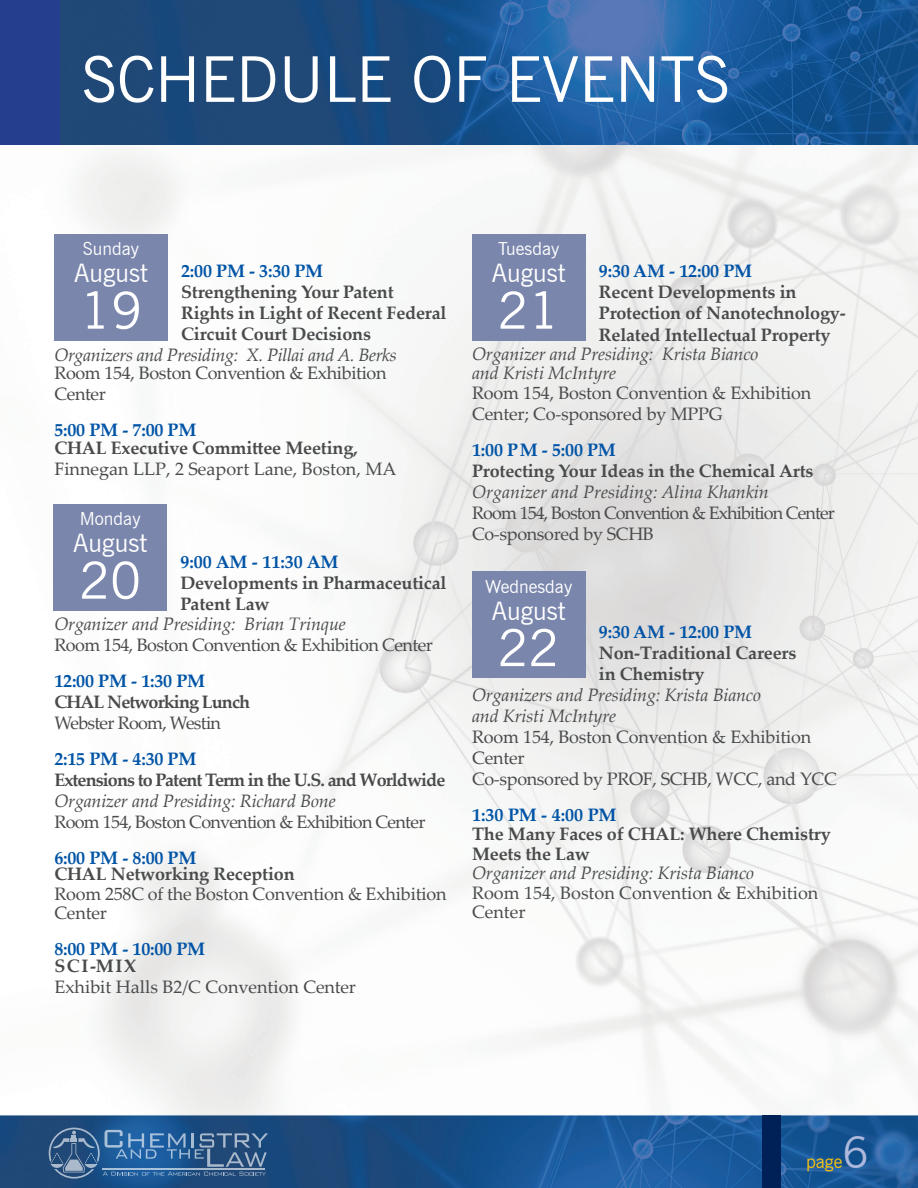
<style>
.page{position:relative;width:918px;height:1188px;background:#fff}
.page>*{position:absolute;margin:0;border:0;box-sizing:border-box;transform-origin:0 0}
.t1{font:63px "News Gothic BT";color:#fff}
.t2{font:51px "News Gothic BT";color:#fff}
.t3{font:43.5px "News Gothic BT";color:#aeb8dc}
.t4{font:25.5px "News Gothic BT";color:#fff}
.t5{font:700 18px/21px "Palatino Linotype";letter-spacing:-.01em;color:#494a4b}
.t6{font:18px/21px "Palatino Linotype";letter-spacing:-.01em;color:#494a4b}
.t7{font:italic 18px/19.5px "Palatino Linotype";letter-spacing:-.01em;color:#494a4b}
.t8{font:700 18px "Palatino Linotype";letter-spacing:-.01em;color:#0154a6}
.t9{font:700 18px "Palatino Linotype";letter-spacing:-.05em;color:#494a4b}
.t10{font:18px "Palatino Linotype";letter-spacing:-.04em;color:#494a4b}
.t11{font:18px/21px "Palatino Linotype";letter-spacing:-.05em;color:#494a4b}
.t12{font:18px "Palatino Linotype";letter-spacing:-.03em;color:#494a4b}
.t13{font:18px "News Gothic BT";color:#fff}
.t14{font:18px "News Gothic BT";color:#fec210}
</style>
<div class="page">
<img style="left:0;top:144px;width:918px;height:1044px">
<div style="left:763px;top:1115px;width:18px;height:73px;background:#002058"></div>
<svg style="left:49px;top:1128px;width:219px;height:51px;background:#386596"></svg>
<hr style="left:103px;top:1168px;width:162px;height:2px;background:#fff">
<img style="left:59px;top:0;width:859px;height:144px">
<div style="left:0;top:0;width:59px;height:144px;background:#253f8e"></div>
<div style="left:54px;top:234px;width:114px;height:106px;background:#7a86ac"></div>
<div style="left:54px;top:504px;width:113px;height:106px;background:#7a86ac"></div>
<div style="left:472px;top:234px;width:113px;height:106px;background:#7a86ac"></div>
<div style="left:472px;top:571px;width:113px;height:107px;background:#7a86ac"></div>
<h1 class="t1" style="left:82px;top:41px;width:650px">SCHEDULE OF EVENTS</h1>
<p class="t13" style="left:83px;top:238px;width:58px">Sunday</p>
<h3 class="t4" style="left:74px;top:258px;width:75px">August</h3>
<h2 class="t2" style="left:80px;top:280px;width:63px">19</h2>
<p class="t8" style="left:181px;top:258px;width:144px">2:00 PM - 3:30 PM</p>
<p class="t5" style="left:181px;top:281px;width:267px">Strengthening Your Patent<br>Rights in Light of Recent Federal<br>Circuit Court Decisions</p>
<p class="t7" style="left:54px;top:345px;width:344px">Organizers and Presiding: X. Pillai and A. Berks</p>
<p class="t6" style="left:54px;top:362px;width:334px">Room 154, Boston Convention &amp; Exhibition<br>Center</p>
<p class="t8" style="left:54px;top:418px;width:144px">5:00 PM - 7:00 PM</p>
<p class="t5" style="left:54px;top:437px;width:305px">CHAL Executive Committee Meeting,</p>
<p class="t6" style="left:54px;top:458px;width:344px">Finnegan LLP, 2 Seaport Lane, Boston, MA</p>
<p class="t13" style="left:80px;top:508px;width:62px">Monday</p>
<h3 class="t4" style="left:73px;top:528px;width:75px">August</h3>
<h2 class="t2" style="left:80px;top:550px;width:63px">20</h2>
<p class="t8" style="left:180px;top:550px;width:160px">9:00 AM - 11:30 AM</p>
<p class="t5" style="left:180px;top:572px;width:268px">Developments in Pharmaceutical<br>Patent Law</p>
<p class="t7" style="left:54px;top:613px;width:293px">Organizer and Presiding: Brian Trinque</p>
<p class="t12" style="left:54px;top:632px;width:380px">Room 154, Boston Convention &amp; Exhibition Center</p>
<p class="t8" style="left:54px;top:668px;width:152px">12:00 PM - 1:30 PM</p>
<p class="t9" style="left:54px;top:689px;width:197px">CHAL Networking Lunch</p>
<p class="t10" style="left:54px;top:710px;width:168px">Webster Room, Westin</p>
<p class="t8" style="left:54px;top:746px;width:144px">2:15 PM - 4:30 PM</p>
<p class="t9" style="left:54px;top:767px;width:392px">Extensions to Patent Term in the U.S. and Worldwide</p>
<p class="t7" style="left:54px;top:790px;width:283px">Organizer and Presiding: Richard Bone</p>
<p class="t10" style="left:54px;top:809px;width:373px">Room 154, Boston Convention &amp; Exhibition Center</p>
<p class="t8" style="left:54px;top:845px;width:144px">6:00 PM - 8:00 PM</p>
<p class="t5" style="left:54px;top:863px;width:242px">CHAL Networking Reception</p>
<p class="t6" style="left:54px;top:883px;width:394px;line-height:19.5px">Room 258C of the Boston Convention &amp; Exhibition<br>Center</p>
<p class="t8" style="left:54px;top:937px;width:152px">8:00 PM - 10:00 PM</p>
<p class="t5" style="left:54px;top:955px;width:83px">SCI-MIX</p>
<p class="t6" style="left:54px;top:976px;width:303px">Exhibit Halls B2/C Convention Center</p>
<p class="t13" style="left:498px;top:238px;width:63px">Tuesday</p>
<h3 class="t4" style="left:492px;top:258px;width:75px">August</h3>
<h2 class="t2" style="left:498px;top:280px;width:63px">21</h2>
<p class="t8" style="left:599px;top:259px;width:155px">9:30 AM - 12:00 PM</p>
<p class="t5" style="left:599px;top:281px;width:248px">Recent Developments in<br>Protection of Nanotechnology-<br>Related Intellectual Property</p>
<p class="t7" style="left:472px;top:343px;width:288px">Organizer and Presiding: Krista Bianco and Kristi McIntyre</p>
<p class="t6" style="left:472px;top:382px;width:341px">Room 154, Boston Convention &amp; Exhibition<br>Center; Co-sponsored by MPPG</p>
<p class="t8" style="left:472px;top:437px;width:145px">1:00 PM - 5:00 PM</p>
<p class="t5" style="left:472px;top:460px;width:343px">Protecting Your Ideas in the Chemical Arts</p>
<p class="t7" style="left:472px;top:481px;width:298px">Organizer and Presiding: Alina Khankin</p>
<p class="t11" style="left:472px;top:502px;width:364px">Room 154, Boston Convention &amp; Exhibition Center<br>Co-sponsored by SCHB</p>
<p class="t13" style="left:485px;top:575px;width:89px">Wednesday</p>
<h3 class="t4" style="left:492px;top:595px;width:75px">August</h3>
<h2 class="t2" style="left:498px;top:617px;width:63px">22</h2>
<p class="t8" style="left:599px;top:619px;width:155px">9:30 AM - 12:00 PM</p>
<p class="t5" style="left:599px;top:641px;width:199px">Non-Traditional Careers in Chemistry</p>
<p class="t7" style="left:472px;top:683px;width:291px;line-height:21px">Organizers and Presiding: Krista Bianco and Kristi McIntyre</p>
<p class="t6" style="left:472px;top:725px;width:366px">Room 154, Boston Convention &amp; Exhibition<br>Center<br>Co-sponsored by PROF, SCHB, WCC, and YCC</p>
<p class="t8" style="left:472px;top:802px;width:146px">1:30 PM - 4:00 PM</p>
<p class="t5" style="left:472px;top:824px;width:360px;line-height:19.5px">The Many Faces of CHAL: Where Chemistry<br>Meets the Law</p>
<p class="t7" style="left:472px;top:862px;width:284px">Organizer and Presiding: Krista Bianco</p>
<p class="t6" style="left:472px;top:882px;width:348px;line-height:19.5px">Room 154, Boston Convention &amp; Exhibition<br>Center</p>
<h3 class="t3" style="left:842px;top:1126px;width:28px">6</h3>
<p class="t14" style="left:806px;top:1151px;width:38px">page</p>
</div>
